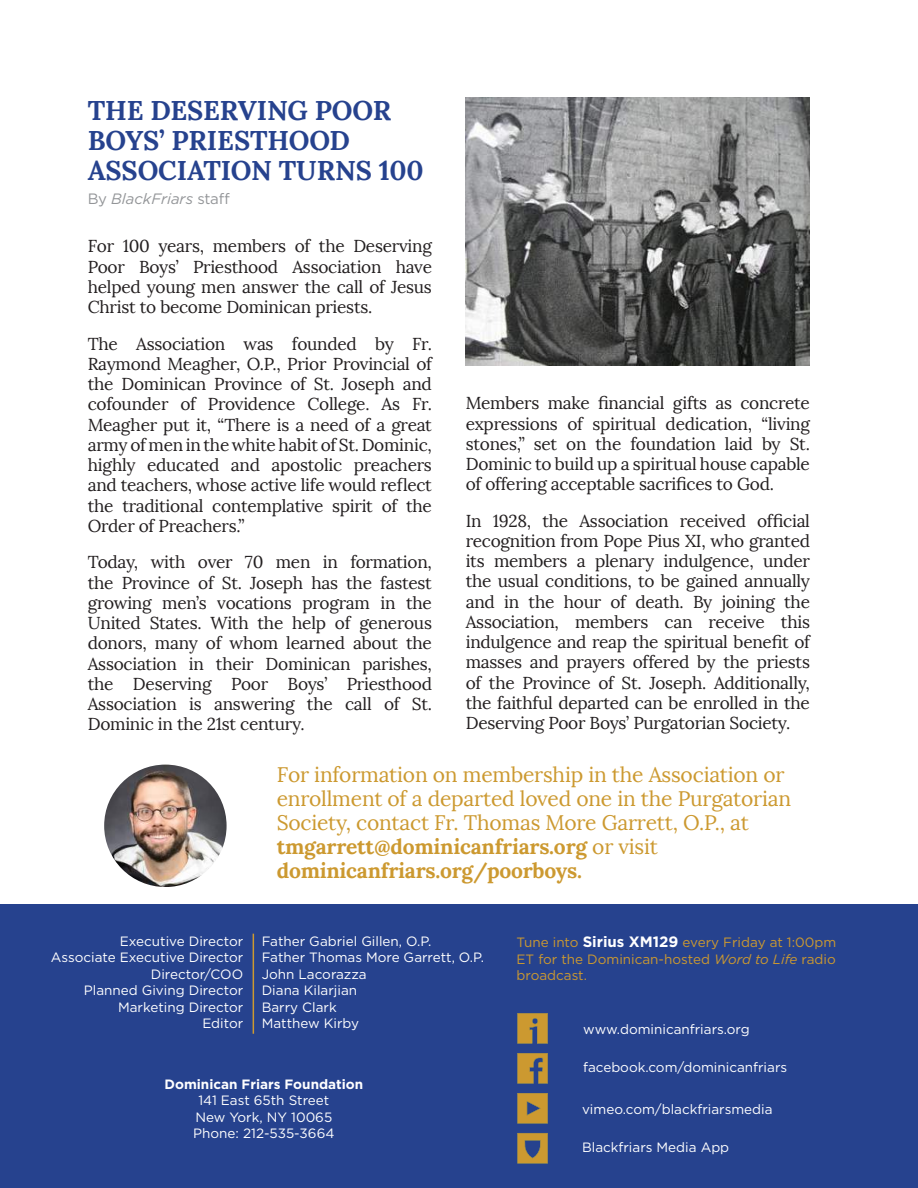
<style>
.page{position:relative;width:918px;height:1188px;background:#fff}
.page>*{position:absolute;margin:0;border:0;box-sizing:border-box;transform-origin:0 0}
.t1{font:700 27px/30px "Lora";letter-spacing:-.005em;color:#26428e}
.t2{font:21px/24px "Lora";letter-spacing:-.01em;color:#cc9930}
.t3{font:17.25px/20.2px "Lora";letter-spacing:-.015em;color:#231f20;text-align:justify}
.t4{font:italic 15px "Gotham HTF";color:#939598}
.t5{font:13.5px/16.5px "Gotham";color:#fff;text-align:right}
.t6{font:13.5px/16.5px "Gotham";color:#cc9930;text-align:justify}
.t7{font:700 13.5px "Gotham";color:#fff}
.s1{font-family:"Gotham";font-style:normal}
.s2{font-weight:700}
.s3{font-weight:700;font-size:15px;color:#fff}
.s4{font-family:"Gotham HTF";font-style:italic}
</style>
<div class="page">
<div style="left:0;top:904px;width:918px;height:284px;background:#26428e"></div>
<hr style="left:253px;top:934px;width:1px;height:100px;background:#cc9930">
<svg style="left:517px;top:1093px;width:31px;height:31px"></svg>
<svg style="left:517px;top:1013px;width:31px;height:31px"></svg>
<svg style="left:517px;top:1053px;width:31px;height:31px"></svg>
<svg style="left:517px;top:1133px;width:31px;height:30px"></svg>
<img style="left:466px;top:97px;width:343px;height:268px">
<img style="left:104px;top:765px;width:123px;height:122px;border-radius:61px">
<h1 class="t1" style="left:88px;top:95px;width:338px">THE DESERVING POOR<br>BOYS’ PRIESTHOOD<br>ASSOCIATION TURNS 100</h1>
<p class="t4" style="left:88px;top:190px;width:144px"><span class="s1">By</span> BlackFriars <span class="s1">staff</span></p>
<p class="t3" style="left:88px;top:236px;width:346px">For 100 years, members of the Deserving Poor Boys’ Priesthood Association have helped young men answer the call of Jesus Christ to become Dominican priests.</p>
<p class="t3" style="left:88px;top:334px;width:346px">The Association was founded by Fr.<br>Raymond Meagher, O.P., Prior Provincial of the Dominican Province of St. Joseph and cofounder of Providence College. As Fr.<br>Meagher put it, “There is a need of a great army of men in the white habit of St. Dominic, highly educated and apostolic preachers and teachers, whose active life would reflect the traditional contemplative spirit of the Order of Preachers.”</p>
<p class="t3" style="left:88px;top:552px;width:346px">Today, with over 70 men in formation, the Province of St. Joseph has the fastest growing men’s vocations program in the United States. With the help of generous donors, many of whom learned about the Association in their Dominican parishes, the Deserving Poor Boys’ Priesthood Association is answering the call of St.<br>Dominic in the 21st century.</p>
<p class="t3" style="left:466px;top:393px;width:346px">Members make financial gifts as concrete expressions of spiritual dedication, “living stones,” set on the foundation laid by St.<br>Dominic to build up a spiritual house capable of offering acceptable sacrifices to God.</p>
<p class="t3" style="left:466px;top:511px;width:346px">In 1928, the Association received official recognition from Pope Pius XI, who granted its members a plenary indulgence, under the usual conditions, to be gained annually and in the hour of death. By joining the Association, members can receive this indulgence and reap the spiritual benefit of masses and prayers offered by the priests of the Province of St. Joseph. Additionally, the faithful departed can be enrolled in the Deserving Poor Boys’ Purgatorian Society.</p>
<p class="t2" style="left:277px;top:763px;width:516px">For information on membership in the Association or enrollment of a departed loved one in the Purgatorian Society, contact Fr. Thomas More Garrett, O.P., at <span class="s2">tmgarrett@dominicanfriars.org</span> or visit <span class="s2">dominicanfriars.org/poorboys.</span></p>
<p class="t5" style="left:51px;top:933px;width:194px">Executive Director<br>Associate Executive Director<br>Director/COO<br>Planned Giving Director<br>Marketing Director<br>Editor</p>
<p class="t5" style="left:262px;top:933px;width:224px;text-align:left">Father Gabriel Gillen, O.P.<br>Father Thomas More Garrett, O.P.<br>John Lacorazza<br>Diana Kilarjian<br>Barry Clark<br>Matthew Kirby</p>
<p class="t7" style="left:165px;top:1075px;width:200px">Dominican Friars Foundation</p>
<p class="t5" style="left:193px;top:1092px;width:143px;text-align:center">141 East 65th Street<br>New York, NY 10065<br>Phone: 212-535-3664</p>
<p class="t6" style="left:517px;top:934px;width:321px">Tune into <span class="s3">Sirius XM129</span> every Friday at 1:00pm ET for the Dominican-hosted <span class="s4">Word to Life</span> radio broadcast.</p>
<p class="t5" style="left:583px;top:1020px;width:168px">www.dominicanfriars.org</p>
<p class="t5" style="left:583px;top:1059px;width:205px">facebook.com/dominicanfriars</p>
<p class="t5" style="left:582px;top:1100px;width:192px">vimeo.com/blackfriarsmedia</p>
<p class="t5" style="left:582px;top:1139px;width:149px">Blackfriars Media App</p>
</div>
